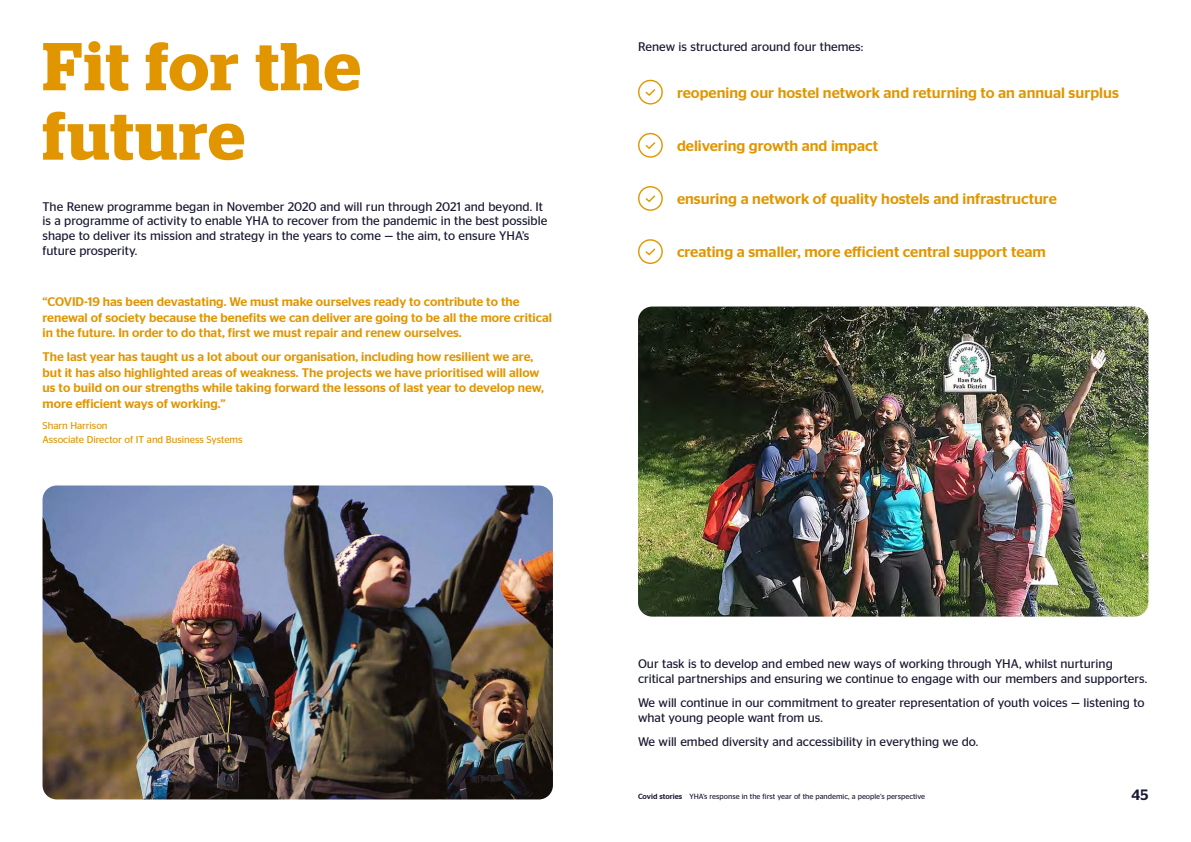
<style>
.page{position:relative;width:1191px;height:842px;background:#fff}
.page>*{position:absolute;margin:0;border:0;box-sizing:border-box;transform-origin:0 0}
.t1{font:600 67.5px/69.4px "Stag";letter-spacing:.02em;color:#e19600}
.t2{font:500 15px "Stag Sans";color:#e19600}
.t3{font:500 15px "Stag Sans";color:#191932}
.t4{font:12.5px/14.8px "Stag Sans";color:#191932}
.t5{font:500 12.5px/15.4px "Stag Sans";color:#e19600}
.t6{font:10px/14.2px "Stag Sans";letter-spacing:-.005em;color:#e19600}
.t7{font:7.5px "Stag Sans";color:#191932}
.s1{font-weight:500}
</style>
<div class="page">
<img style="left:43px;top:485px;width:510px;height:314px">
<img style="left:638px;top:306px;width:510px;height:311px">
<svg style="left:638px;top:80px;width:25px;height:25px"></svg>
<svg style="left:638px;top:133px;width:25px;height:25px"></svg>
<svg style="left:638px;top:186px;width:25px;height:25px"></svg>
<svg style="left:638px;top:239px;width:25px;height:25px"></svg>
<h1 class="t1" style="left:43px;top:32px;width:320px">Fit for the future</h1>
<p class="t4" style="left:43px;top:199px;width:506px">The Renew programme began in November 2020 and will run through 2021 and beyond. It is a programme of activity to enable YHA to recover from the pandemic in the best possible shape to deliver its mission and strategy in the years to come — the aim, to ensure YHA’s future prosperity.</p>
<p class="t5" style="left:43px;top:294px;width:511px">“COVID-19 has been devastating. We must make ourselves ready to contribute to the renewal of society because the benefits we can deliver are going to be all the more critical in the future. In order to do that, first we must repair and renew ourselves.</p>
<p class="t5" style="left:43px;top:349px;width:503px">The last year has taught us a lot about our organisation, including how resilient we are, but it has also highlighted areas of weakness. The projects we have prioritised will allow us to build on our strengths while taking forward the lessons of last year to develop new, more efficient ways of working.”</p>
<p class="t6" style="left:43px;top:418px;width:202px">Sharn Harrison<br>Associate Director of IT and Business Systems</p>
<p class="t4" style="left:638px;top:39px;width:227px">Renew is structured around four themes:</p>
<p class="t2" style="left:677px;top:84px;width:443px">reopening our hostel network and returning to an annual surplus</p>
<p class="t2" style="left:677px;top:137px;width:203px">delivering growth and impact</p>
<p class="t2" style="left:677px;top:190px;width:381px">ensuring a network of quality hostels and infrastructure</p>
<p class="t2" style="left:677px;top:243px;width:370px">creating a smaller, more efficient central support team</p>
<p class="t4" style="left:638px;top:656px;width:511px">Our task is to develop and embed new ways of working through YHA, whilst nurturing critical partnerships and ensuring we continue to engage with our members and supporters.</p>
<p class="t4" style="left:638px;top:695px;width:508px;line-height:15.1px">We will continue in our commitment to greater representation of youth voices — listening to what young people want from us.</p>
<p class="t4" style="left:638px;top:734px;width:342px">We will embed diversity and accessibility in everything we do.</p>
<p class="t7" style="left:638px;top:792px;width:288px"><span class="s1">Covid stories</span> YHA’s response in the first year of the pandemic, a people’s perspective</p>
<p class="t3" style="left:1131px;top:786px;width:18px">45</p>
</div>
